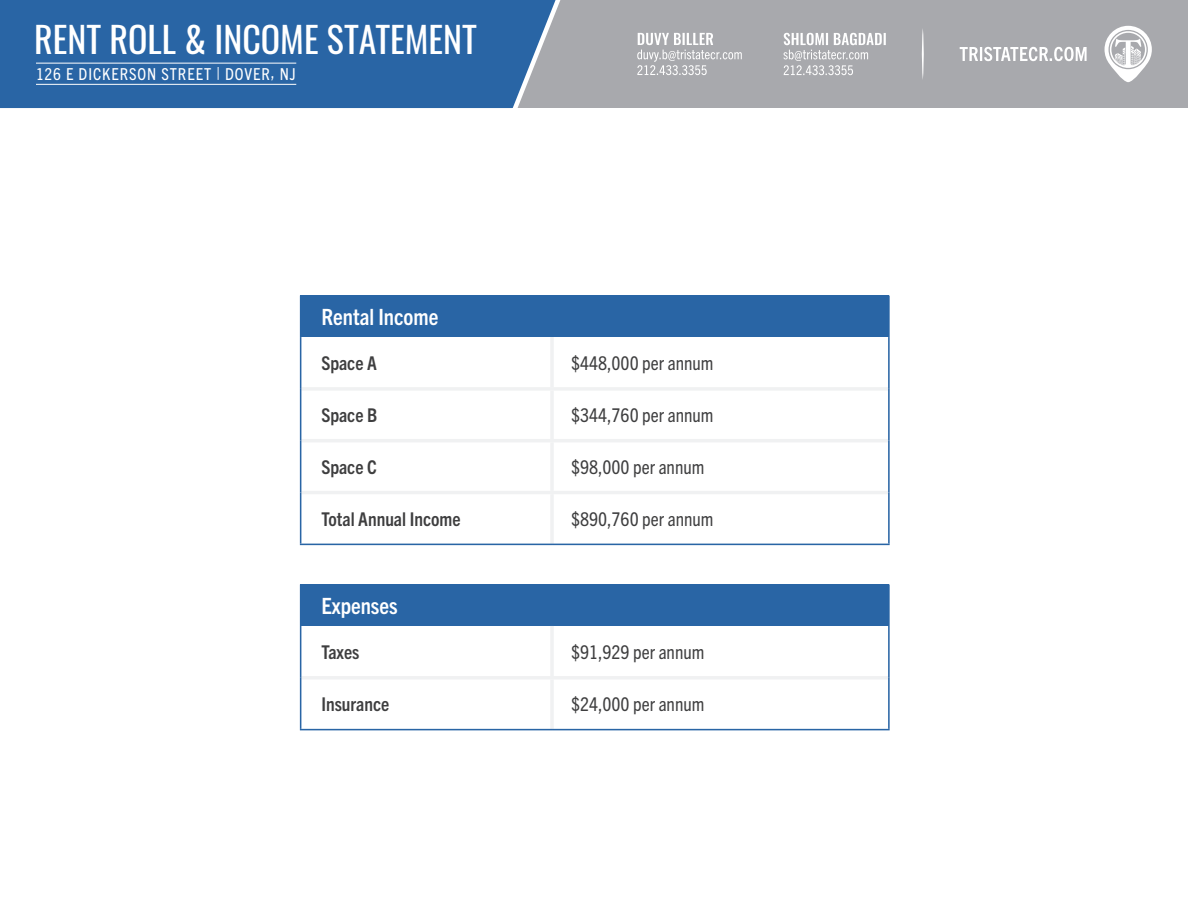
<style>
.page{position:relative;width:1188px;height:918px;background:#fff}
.page>*{position:absolute;margin:0;border:0;box-sizing:border-box;transform-origin:0 0}
.t1{font:36px "Oswald";color:#fff}
.t2{font:700 condensed 22.5px "Trade Gothic Next LT Pro";color:#fff}
.t3{font:condensed 19.05px "Trade Gothic Next LT Pro";color:#3e3e3f}
.t4{font:700 condensed 19.05px "Trade Gothic Next LT Pro";color:#3e3e3f}
.t5{font:condensed 16.5px "Trade Gothic Next LT Pro";letter-spacing:.06em;color:#fff}
</style>
<div class="page">
<div style="left:433px;top:0;width:755px;height:108px;background:#a8a9ad"></div>
<div style="left:0;top:0;width:561px;height:109px;background:#2965a5"></div>
<svg style="left:783px;top:33px;width:103px;height:42px"></svg>
<svg style="left:637px;top:33px;width:105px;height:42px"></svg>
<svg style="left:922px;top:29px;width:2px;height:50px"></svg>
<svg style="left:1105px;top:26px;width:47px;height:56px"></svg>
<svg style="left:960px;top:47px;width:127px;height:14px"></svg>
<hr style="left:36px;top:63px;width:260px;height:1px;background:#fff">
<hr style="left:36px;top:84px;width:260px;height:1px;background:#fff">
<div style="left:301px;top:296px;width:588px;height:41px;background:#2965a5"></div>
<hr style="left:550px;top:337px;width:4px;height:50px;background:#f0f1f2">
<hr style="left:550px;top:391px;width:4px;height:48px;background:#f0f1f2">
<hr style="left:550px;top:442px;width:4px;height:49px;background:#f0f1f2">
<hr style="left:550px;top:494px;width:4px;height:50px;background:#f0f1f2">
<hr style="left:301px;top:387px;width:251px;height:4px;background:#f0f1f2">
<hr style="left:552px;top:387px;width:336px;height:4px;background:#f0f1f2">
<hr style="left:301px;top:491px;width:251px;height:3px;background:#f0f1f2">
<hr style="left:552px;top:491px;width:336px;height:3px;background:#f0f1f2">
<hr style="left:301px;top:439px;width:251px;height:3px;background:#f0f1f2">
<hr style="left:552px;top:439px;width:336px;height:3px;background:#f0f1f2">
<hr style="left:300px;top:296px;width:1px;height:41px;background:#2965a5">
<hr style="left:888px;top:296px;width:2px;height:41px;background:#2965a5">
<hr style="left:300px;top:337px;width:1px;height:52px;background:#2965a5">
<hr style="left:888px;top:337px;width:2px;height:52px;background:#2965a5">
<hr style="left:300px;top:389px;width:1px;height:52px;background:#2965a5">
<hr style="left:888px;top:389px;width:2px;height:52px;background:#2965a5">
<hr style="left:300px;top:441px;width:1px;height:52px;background:#2965a5">
<hr style="left:888px;top:441px;width:2px;height:52px;background:#2965a5">
<hr style="left:300px;top:493px;width:1px;height:51px;background:#2965a5">
<hr style="left:888px;top:493px;width:2px;height:51px;background:#2965a5">
<hr style="left:300px;top:544px;width:252px;height:1px;background:#2965a5">
<hr style="left:552px;top:544px;width:338px;height:1px;background:#2965a5">
<div style="left:301px;top:585px;width:588px;height:41px;background:#2965a5"></div>
<hr style="left:301px;top:676px;width:251px;height:4px;background:#f0f1f2">
<hr style="left:552px;top:676px;width:336px;height:4px;background:#f0f1f2">
<hr style="left:550px;top:626px;width:4px;height:50px;background:#f0f1f2">
<hr style="left:550px;top:680px;width:4px;height:49px;background:#f0f1f2">
<hr style="left:300px;top:626px;width:1px;height:52px;background:#2965a5">
<hr style="left:300px;top:678px;width:1px;height:51px;background:#2965a5">
<hr style="left:300px;top:585px;width:1px;height:41px;background:#2965a5">
<hr style="left:888px;top:626px;width:2px;height:52px;background:#2965a5">
<hr style="left:888px;top:678px;width:2px;height:51px;background:#2965a5">
<hr style="left:888px;top:585px;width:2px;height:41px;background:#2965a5">
<hr style="left:300px;top:729px;width:252px;height:1px;background:#2965a5">
<hr style="left:552px;top:729px;width:338px;height:1px;background:#2965a5">
<p class="t1" style="left:34px;top:7px;width:445px">RENT ROLL &amp; INCOME STATEMENT</p>
<p class="t5" style="left:36px;top:62px;width:261px">126 E DICKERSON STREET | DOVER, NJ</p>
<p class="t2" style="left:321px;top:301px;width:118px">Rental Income</p>
<p class="t4" style="left:321px;top:350px;width:57px">Space A</p>
<p class="t3" style="left:571px;top:350px;width:144px">$448,000 per annum</p>
<p class="t4" style="left:321px;top:402px;width:57px">Space B</p>
<p class="t3" style="left:571px;top:402px;width:144px">$344,760 per annum</p>
<p class="t4" style="left:321px;top:454px;width:57px">Space C</p>
<p class="t3" style="left:571px;top:454px;width:135px">$98,000 per annum</p>
<p class="t4" style="left:321px;top:506px;width:141px">Total Annual Income</p>
<p class="t3" style="left:571px;top:506px;width:144px">$890,760 per annum</p>
<p class="t2" style="left:321px;top:590px;width:78px">Expenses</p>
<p class="t4" style="left:321px;top:639px;width:40px">Taxes</p>
<p class="t3" style="left:571px;top:639px;width:135px">$91,929 per annum</p>
<p class="t4" style="left:321px;top:691px;width:69px">Insurance</p>
<p class="t3" style="left:571px;top:691px;width:135px">$24,000 per annum</p>
</div>
